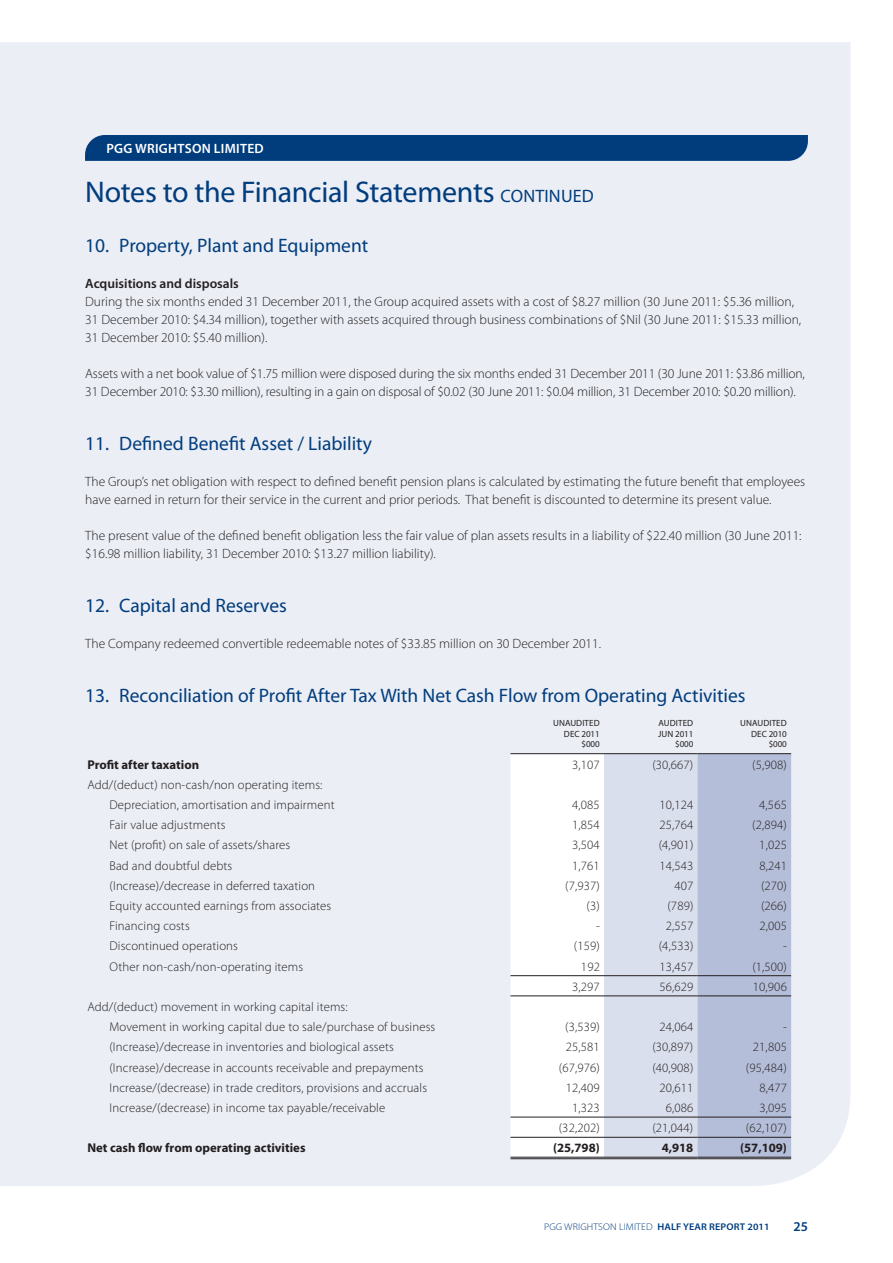
<style>
.page{position:relative;width:893px;height:1263px;background:#fff}
.page>*{position:absolute;margin:0;border:0;box-sizing:border-box;transform-origin:0 0}
.t1{font:30px "Myriad Pro";letter-spacing:-.01em;color:#013d7d}
.t2{font:19.5px "Myriad Pro";color:#013d7d}
.t3{font:300 13.5px/18px "Myriad Pro";color:#231f20}
.t4{font:600 13.5px "Myriad Pro";color:#231f20}
.t5{font:600 13.5px "Myriad Pro";color:#fff}
.t6{font:600 13.5px "Myriad Pro";color:#013d7d}
.t7{font:300 12.75px/20.2px "Myriad Pro";letter-spacing:.01em;color:#231f20}
.t8{font:700 12.75px "Myriad Pro";color:#231f20}
.t9{font:300 9.75px "Myriad Pro";letter-spacing:.01em;color:#013d7d;scale:1.05 1}
.t10{font:9px/10.5px "Myriad Pro";letter-spacing:-.01em;color:#231f20;text-align:right}
.s1{font-size:18px}
.s2{font-weight:600}
</style>
<div class="page">
<div style="left:0;top:42px;width:850px;height:1144px;background:#ebeef5"></div>
<div style="left:85px;top:135px;width:723px;height:26px;background:#013d7d"></div>
<svg style="left:510px;top:754px;width:281px;height:403px"></svg>
<hr style="left:510px;top:753px;width:94px;height:1px;background:#231f20">
<hr style="left:604px;top:753px;width:94px;height:1px;background:#231f20">
<hr style="left:698px;top:753px;width:93px;height:1px;background:#231f20">
<hr style="left:510px;top:975px;width:94px;height:1px;background:#231f20">
<hr style="left:604px;top:975px;width:94px;height:1px;background:#231f20">
<hr style="left:698px;top:975px;width:93px;height:1px;background:#231f20">
<hr style="left:510px;top:996px;width:94px;height:1px;background:#231f20">
<hr style="left:604px;top:996px;width:94px;height:1px;background:#231f20">
<hr style="left:698px;top:996px;width:93px;height:1px;background:#231f20">
<hr style="left:510px;top:1117px;width:94px;height:1px;background:#231f20">
<hr style="left:604px;top:1117px;width:94px;height:1px;background:#231f20">
<hr style="left:698px;top:1117px;width:93px;height:1px;background:#231f20">
<hr style="left:510px;top:1137px;width:94px;height:1px;background:#231f20">
<hr style="left:510px;top:1157px;width:94px;height:1px;background:#231f20">
<hr style="left:510px;top:1158px;width:94px;height:1px;background:#231f20">
<hr style="left:604px;top:1137px;width:94px;height:1px;background:#231f20">
<hr style="left:604px;top:1157px;width:94px;height:1px;background:#231f20">
<hr style="left:604px;top:1158px;width:94px;height:1px;background:#231f20">
<hr style="left:698px;top:1137px;width:93px;height:1px;background:#231f20">
<hr style="left:698px;top:1157px;width:93px;height:1px;background:#231f20">
<hr style="left:698px;top:1158px;width:93px;height:1px;background:#231f20">
<p class="t5" style="left:106px;top:140px;width:71px">PGG Wrightso</p>
<p class="t5" style="left:202px;top:140px;width:28px">n Limited</p>
<h1 class="t1" style="left:85px;top:174px;width:508px">Notes to the Financial Statements <span class="s1">Co nti nu ed</span></h1>
<h2 class="t2" style="left:85px;top:233px;width:284px">10. Property, Plant and Equipment</h2>
<p class="t4" style="left:85px;top:274px;width:155px">Acquisitions and disposals</p>
<p class="t3" style="left:85px;top:292px;width:717px">During the six months ended 31 December 2011, the Group acquired assets with a cost of $8.27 million (30 June 2011: $5.36 million,<br>31 December 2010: $4.34 million), together with assets acquired through business combinations of $Nil (30 June 2011: $15.33 million,<br>31 December 2010: $5.40 million).</p>
<p class="t3" style="left:85px;top:364px;width:721px">Assets with a net book value of $1.75 million were disposed during the six months ended 31 December 2011 (30 June 2011: $3.86 million,<br>31 December 2010: $3.30 million), resulting in a gain on disposal of $0.02 (30 June 2011: $0.04 million, 31 December 2010: $0.20 million).</p>
<h2 class="t2" style="left:85px;top:431px;width:288px">11. Defined Benefit Asset / Liability</h2>
<p class="t3" style="left:85px;top:472px;width:722px">The Group’s net obligation with respect to defined benefit pension plans is calculated by estimating the future benefit that employees have earned in return for their service in the current and prior periods. That benefit is discounted to determine its present value.</p>
<p class="t3" style="left:85px;top:526px;width:718px">The present value of the defined benefit obligation less the fair value of plan assets results in a liability of $22.40 million (30 June 2011: $16.98 million liability, 31 December 2010: $13.27 million liability).</p>
<h2 class="t2" style="left:85px;top:593px;width:203px">12. Capital and Reserves</h2>
<p class="t3" style="left:85px;top:634px;width:517px">The Company redeemed convertible redeemable notes of $33.85 million on 30 December 2011.</p>
<h2 class="t2" style="left:85px;top:683px;width:662px">13. Reconciliation of Profit After Tax With Net Cash Flow from Operating Activities</h2>
<p class="t10" style="left:553px;top:718px;width:48px">Unaudited<br>Dec 2011 $000</p>
<p class="t10" style="left:659px;top:718px;width:6px">Audi</p>
<p class="t10" style="left:658px;top:718px;width:37px">ted<br>Jun 2011 $000</p>
<p class="t10" style="left:740px;top:718px;width:48px">Unaudited<br>Dec 2010 $000</p>
<p class="t8" style="left:87px;top:756px;width:113px">Profit after taxation</p>
<p class="t7" style="left:572px;top:754px;width:29px">3,107</p>
<p class="t7" style="left:652px;top:754px;width:42px">(30,667)</p>
<p class="t7" style="left:752px;top:754px;width:36px">(5,908)</p>
<p class="t7" style="left:109px;top:774px;width:227px;text-indent:-22px">Add/(deduct) non-cash/non operating items:<br>Depreciation, amortisation and impairment</p>
<p class="t7" style="left:572px;top:794px;width:29px">4,085</p>
<p class="t7" style="left:659px;top:794px;width:35px">10,124</p>
<p class="t7" style="left:759px;top:794px;width:29px">4,565</p>
<p class="t7" style="left:109px;top:815px;width:118px">Fair value adjustments</p>
<p class="t7" style="left:572px;top:815px;width:29px">1,854</p>
<p class="t7" style="left:659px;top:815px;width:35px">25,764</p>
<p class="t7" style="left:752px;top:815px;width:36px">(2,894)</p>
<p class="t7" style="left:109px;top:835px;width:182px">Net (profit) on sale of assets/shares</p>
<p class="t7" style="left:572px;top:835px;width:29px">3,504</p>
<p class="t7" style="left:659px;top:835px;width:36px">(4,901)</p>
<p class="t7" style="left:759px;top:835px;width:29px">1,025</p>
<p class="t7" style="left:109px;top:855px;width:124px">Bad and doubtful debts</p>
<p class="t7" style="left:572px;top:855px;width:29px">1,761</p>
<p class="t7" style="left:659px;top:855px;width:35px">14,543</p>
<p class="t7" style="left:759px;top:855px;width:29px">8,241</p>
<p class="t7" style="left:109px;top:875px;width:207px">(Increase)/decrease in deferred taxation</p>
<p class="t7" style="left:565px;top:875px;width:36px">(7,937)</p>
<p class="t7" style="left:674px;top:875px;width:20px">407</p>
<p class="t7" style="left:761px;top:875px;width:27px">(270)</p>
<p class="t7" style="left:109px;top:895px;width:223px">Equity accounted earnings from associates</p>
<p class="t7" style="left:587px;top:895px;width:15px">(3)</p>
<p class="t7" style="left:667px;top:895px;width:27px">(789)</p>
<p class="t7" style="left:761px;top:895px;width:27px">(266)</p>
<p class="t7" style="left:110px;top:916px;width:82px">Financing costs</p>
<p class="t7" style="left:596px;top:916px;width:5px">-</p>
<p class="t7" style="left:666px;top:916px;width:29px">2,557</p>
<p class="t7" style="left:759px;top:916px;width:29px">2,005</p>
<p class="t7" style="left:110px;top:936px;width:130px">Discontinued operations</p>
<p class="t7" style="left:574px;top:936px;width:27px">(159)</p>
<p class="t7" style="left:659px;top:936px;width:36px">(4,533)</p>
<p class="t7" style="left:783px;top:936px;width:5px">-</p>
<p class="t7" style="left:110px;top:956px;width:195px">Other non-cash/non-operating items</p>
<p class="t7" style="left:581px;top:956px;width:20px">192</p>
<p class="t7" style="left:659px;top:956px;width:35px">13,457</p>
<p class="t7" style="left:752px;top:956px;width:36px">(1,500)</p>
<p class="t7" style="left:572px;top:976px;width:29px">3,297</p>
<p class="t7" style="left:659px;top:976px;width:35px">56,629</p>
<p class="t7" style="left:753px;top:976px;width:35px">10,906</p>
<p class="t7" style="left:109px;top:996px;width:327px;text-indent:-22px">Add/(deduct) movement in working capital items:<br>Movement in working capital due to sale/purchase of business</p>
<p class="t7" style="left:565px;top:1017px;width:36px">(3,539)</p>
<p class="t7" style="left:659px;top:1017px;width:35px">24,064</p>
<p class="t7" style="left:783px;top:1017px;width:5px">-</p>
<p class="t7" style="left:109px;top:1037px;width:286px">(Increase)/decrease in inventories and biological assets</p>
<p class="t7" style="left:566px;top:1037px;width:35px">25,581</p>
<p class="t7" style="left:652px;top:1037px;width:42px">(30,897)</p>
<p class="t7" style="left:753px;top:1037px;width:35px">21,805</p>
<p class="t7" style="left:109px;top:1057px;width:316px">(Increase)/decrease in accounts receivable and prepayments</p>
<p class="t7" style="left:559px;top:1057px;width:42px">(67,976)</p>
<p class="t7" style="left:652px;top:1057px;width:42px">(40,908)</p>
<p class="t7" style="left:746px;top:1057px;width:42px">(95,484)</p>
<p class="t7" style="left:109px;top:1077px;width:319px">Increase/(decrease) in trade creditors, provisions and accruals</p>
<p class="t7" style="left:566px;top:1077px;width:35px">12,409</p>
<p class="t7" style="left:659px;top:1077px;width:35px">20,611</p>
<p class="t7" style="left:759px;top:1077px;width:29px">8,477</p>
<p class="t7" style="left:109px;top:1097px;width:277px">Increase/(decrease) in income tax payable/receivable</p>
<p class="t7" style="left:572px;top:1097px;width:29px">1,323</p>
<p class="t7" style="left:666px;top:1097px;width:29px">6,086</p>
<p class="t7" style="left:759px;top:1097px;width:29px">3,095</p>
<p class="t7" style="left:559px;top:1118px;width:42px">(32,202)</p>
<p class="t7" style="left:652px;top:1118px;width:42px">(21,044)</p>
<p class="t7" style="left:746px;top:1118px;width:42px">(62,107)</p>
<p class="t8" style="left:87px;top:1140px;width:220px">Net cash flow from operating activities</p>
<p class="t8" style="left:553px;top:1140px;width:48px">(25,798)</p>
<p class="t8" style="left:662px;top:1140px;width:33px">4,918</p>
<p class="t8" style="left:740px;top:1140px;width:48px">(57,109)</p>
<p class="t9" style="left:544px;top:1221px;width:216px">PGG WRIGHTSON LIMITED <span class="s2">HALF YEAR REPORT 2011</span></p>
<p class="t6" style="left:793px;top:1217px;width:16px">25</p>
</div>
